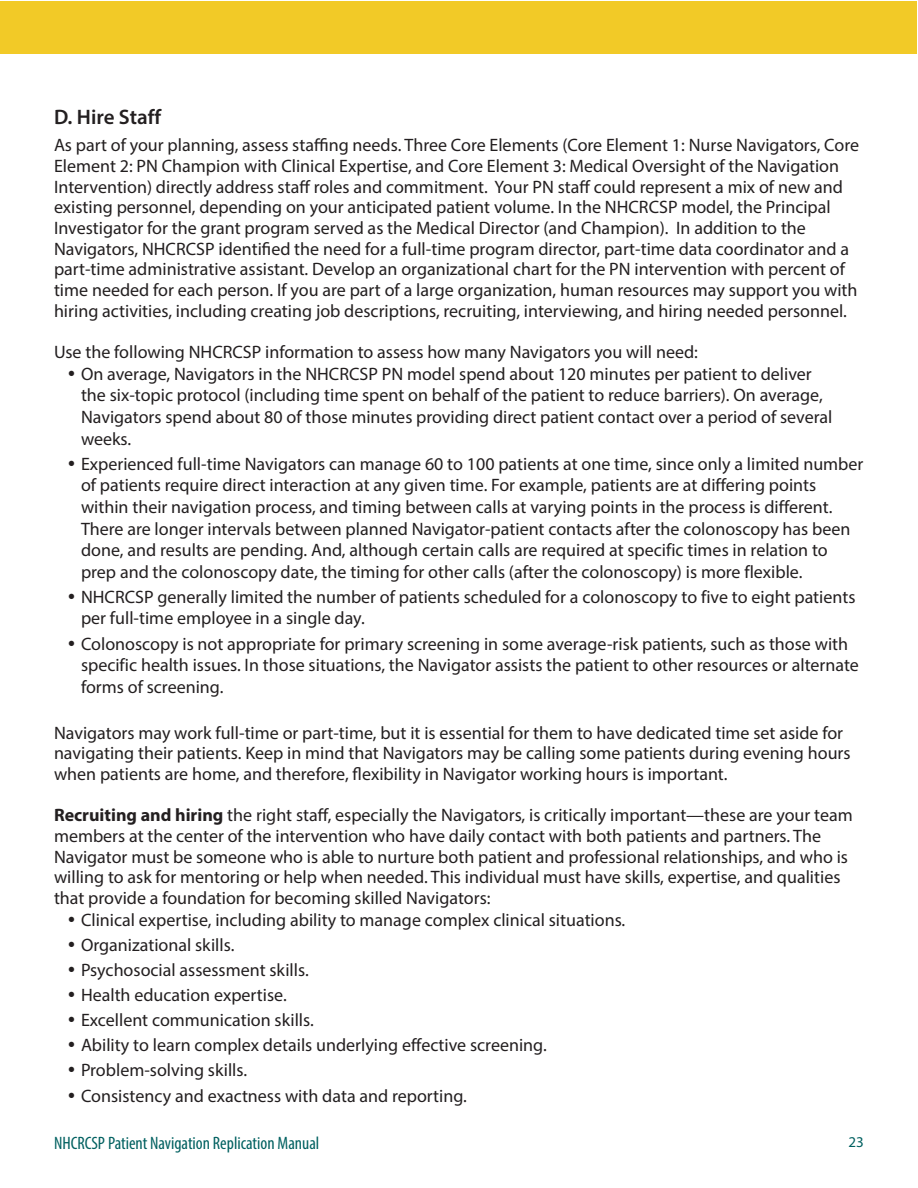
<style>
.page{position:relative;width:918px;height:1188px;background:#fff}
.page>*{position:absolute;margin:0;border:0;box-sizing:border-box;transform-origin:0 0}
.t1{font:600 21px "Myriad Pro";color:#231f20}
.t2{font:18px/20.7px "Myriad Pro";color:#231f20}
.t3{font:condensed 18px "Myriad Pro";color:#006060}
.t4{font:15px "Myriad Pro";color:#006060}
.s1{font-weight:700}
</style>
<div class="page">
<div style="left:1px;top:1px;width:916px;height:52px;background:#f2ca27"></div>
<h4 class="t1" style="left:54px;top:103px;width:109px">D. Hire Staff</h4>
<p class="t2" style="left:54px;top:135px;width:807px">As part of your planning, assess staffing needs. Three Core Elements (Core Element 1: Nurse Navigators, Core Element 2: PN Champion with Clinical Expertise, and Core Element 3: Medical Oversight of the Navigation Intervention) directly address staff roles and commitment. Your PN staff could represent a mix of new and existing personnel, depending on your anticipated patient volume. In the NHCRCSP model, the Principal Investigator for the grant program served as the Medical Director (and Champion). In addition to the Navigators, NHCRCSP identified the need for a full-time program director, part-time data coordinator and a part-time administrative assistant. Develop an organizational chart for the PN intervention with percent of time needed for each person. If you are part of a large organization, human resources may support you with hiring activities, including creating job descriptions, recruiting, interviewing, and hiring needed personnel.</p>
<p class="t2" style="left:54px;top:342px;width:645px">Use the following NHCRCSP information to assess how many Navigators you will need:</p>
<p class="t2" style="left:81px;top:363px;width:753px;line-height:21.6px">On average, Navigators in the NHCRCSP PN model spend about 120 minutes per patient to deliver the six-topic protocol (including time spent on behalf of the patient to reduce barriers). On average, Navigators spend about 80 of those minutes providing direct patient contact over a period of several weeks.</p>
<p class="t2" style="left:81px;top:453px;width:784px;line-height:21.6px">Experienced full-time Navigators can manage 60 to 100 patients at one time, since only a limited number of patients require direct interaction at any given time. For example, patients are at differing points within their navigation process, and timing between calls at varying points in the process is different.<br>There are longer intervals between planned Navigator-patient contacts after the colonoscopy has been done, and results are pending. And, although certain calls are required at specific times in relation to prep and the colonoscopy date, the timing for other calls (after the colonoscopy) is more flexible.</p>
<p class="t2" style="left:81px;top:586px;width:776px;line-height:21.6px">NHCRCSP generally limited the number of patients scheduled for a colonoscopy to five to eight patients per full-time employee in a single day.</p>
<p class="t2" style="left:81px;top:632px;width:779px;line-height:21.6px">Colonoscopy is not appropriate for primary screening in some average-risk patients, such as those with specific health issues. In those situations, the Navigator assists the patient to other resources or alternate forms of screening.</p>
<p class="t2" style="left:54px;top:722px;width:798px">Navigators may work full-time or part-time, but it is essential for them to have dedicated time set aside for navigating their patients. Keep in mind that Navigators may be calling some patients during evening hours when patients are home, and therefore, flexibility in Navigator working hours is important.</p>
<p class="t2" style="left:54px;top:805px;width:800px"><span class="s1">Recruiting and hiring</span> the right staff, especially the Navigators, is critically important—these are your team members at the center of the intervention who have daily contact with both patients and partners. The Navigator must be someone who is able to nurture both patient and professional relationships, and who is willing to ask for mentoring or help when needed. This individual must have skills, expertise, and qualities that provide a foundation for becoming skilled Navigators:</p>
<p class="t2" style="left:81px;top:909px;width:546px">Clinical expertise, including ability to manage complex clinical situations.</p>
<p class="t2" style="left:81px;top:934px;width:155px">Organizational skills.</p>
<p class="t2" style="left:81px;top:959px;width:229px">Psychosocial assessment skills.</p>
<p class="t2" style="left:81px;top:984px;width:207px">Health education expertise.</p>
<p class="t2" style="left:81px;top:1010px;width:234px">Excellent communication skills.</p>
<p class="t2" style="left:81px;top:1035px;width:467px">Ability to learn complex details underlying effective screening.</p>
<p class="t2" style="left:81px;top:1060px;width:168px">Problem-solving skills.</p>
<p class="t2" style="left:81px;top:1085px;width:387px">Consistency and exactness with data and reporting.</p>
<p class="t3" style="left:54px;top:1132px;width:267px">NHCRCSP Patient Navigation Replication Manual</p>
<p class="t4" style="left:849px;top:1132px;width:17px">23</p>
</div>
